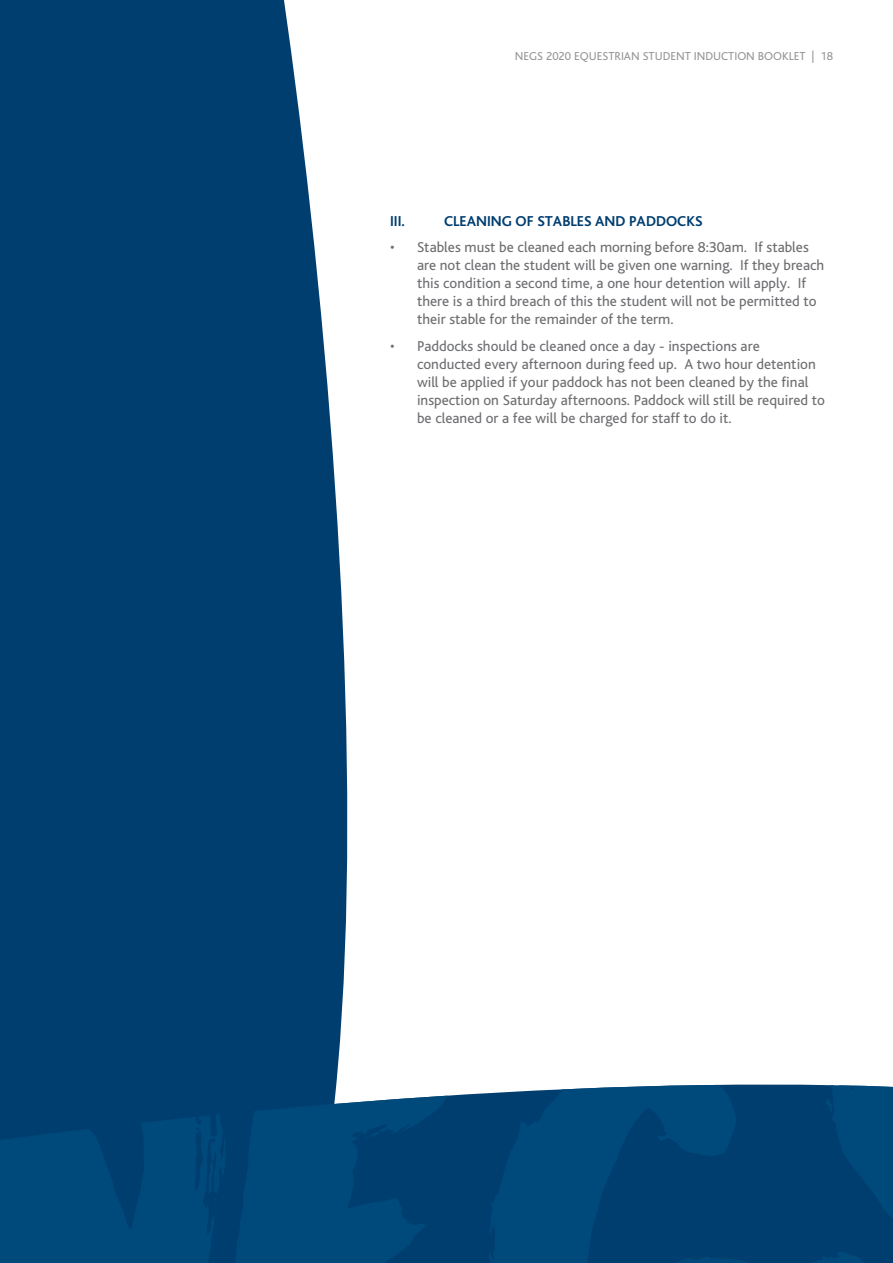
<style>
.page{position:relative;width:893px;height:1263px;background:#fff}
.page>*{position:absolute;margin:0;border:0;box-sizing:border-box;transform-origin:0 0}
.t1{font:15px/18px "Bliss";color:#6d6e71}
.t2{font:700 15px "Bliss";color:#003e70}
.t3{font:12px "Bliss";color:#939598}
</style>
<div class="page">
<div style="left:0;top:0;width:348px;height:995px;background:#003e70"></div>
<div style="left:0;top:995px;width:343px;height:35px;background:#003e70"></div>
<svg style="left:0;top:1030px;width:893px;height:233px"></svg>
<p class="t3" style="left:515px;top:50px;width:319px">NEGS 2020 EQUESTRIAN STUDENT INDUCTION BOOKLET | 18</p>
<p class="t2" style="left:390px;top:213px;width:16px">III.</p>
<p class="t2" style="left:444px;top:213px;width:260px">CLEANING OF STABLES AND PADDOCKS</p>
<p class="t1" style="left:417px;top:238px;width:409px;text-indent:-27px">• Stables must be cleaned each morning before 8:30am. If stables are not clean the student will be given one warning. If they breach this condition a second time, a one hour detention will apply. If there is a third breach of this the student will not be permitted to their stable for the remainder of the term.</p>
<p class="t1" style="left:417px;top:337px;width:409px;text-indent:-27px">• Paddocks should be cleaned once a day - inspections are conducted every afternoon during feed up. A two hour detention will be applied if your paddock has not been cleaned by the final inspection on Saturday afternoons. Paddock will still be required to be cleaned or a fee will be charged for staff to do it.</p>
</div>
